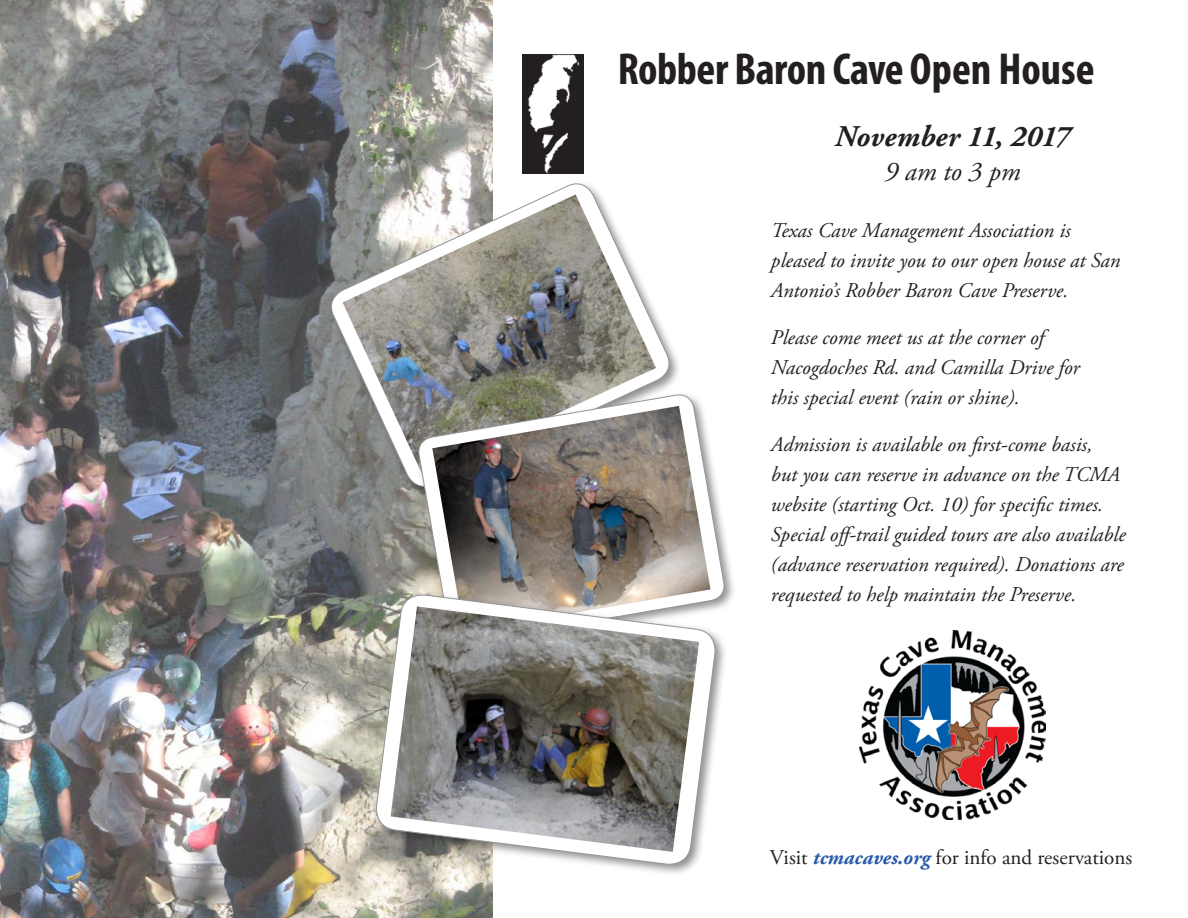
<style>
.page{position:relative;width:1188px;height:918px;background:#fff}
.page>*{position:absolute;margin:0;border:0;box-sizing:border-box;transform-origin:0 0}
.t1{font:700 condensed 45px "Myriad Pro";letter-spacing:-.01em;color:#231f20}
.t2{font:italic 700 30px "Adobe Garamond Pro";color:#231f20}
.t3{font:italic 27px "Adobe Garamond Pro";color:#231f20}
.t4{font:italic 21px/30px "Adobe Garamond Pro";color:#231f20}
.t5{font:21px "Adobe Garamond Pro";color:#231f20}
.s1{font-weight:700;font-style:italic;color:#2659a8}
</style>
<div class="page">
<img style="left:0;top:0;width:492px;height:918px">
<svg style="left:326px;top:178px;width:349px;height:314px"></svg>
<img style="left:343px;top:194px;width:313px;height:282px">
<div style="left:415px;top:391px;width:321px;height:264px;background:#231f20;opacity:.5"></div>
<svg style="left:416px;top:393px;width:310px;height:198px"></svg>
<img style="left:432px;top:406px;width:279px;height:185px">
<div style="left:372px;top:591px;width:355px;height:286px;background:#231f20;opacity:.5"></div>
<svg style="left:374px;top:592px;width:344px;height:275px"></svg>
<img style="left:391px;top:606px;width:308px;height:246px">
<img style="left:860px;top:630px;width:185px;height:190px">
<img style="left:523px;top:54px;width:61px;height:120px">
<h1 class="t1" style="left:618px;top:41px;width:478px">Robber Baron Cave Open House</h1>
<h2 class="t2" style="left:835px;top:119px;width:237px">November 11, 2017</h2>
<p class="t3" style="left:884px;top:155px;width:138px">9 am to 3 pm</p>
<p class="t4" style="left:771px;top:216px;width:351px">Texas Cave Management Association is pleased to invite you to our open house at San<br>Antonio’s Robber Baron Cave Preserve.</p>
<p class="t4" style="left:771px;top:323px;width:310px">Please come meet us at the corner of<br>Nacogdoches Rd. and Camilla Drive for this special event (rain or shine).</p>
<p class="t4" style="left:771px;top:430px;width:356px">Admission is available on first-come basis,<br>but you can reserve in advance on the TCMA website (starting Oct. 10) for specific times.<br>Special off-trail guided tours are also available (advance reservation required). Donations are requested to help maintain the Preserve.</p>
<p class="t5" style="left:770px;top:844px;width:364px">Visit <span class="s1">tcmacaves.org</span> for info and reservations</p>
</div>
